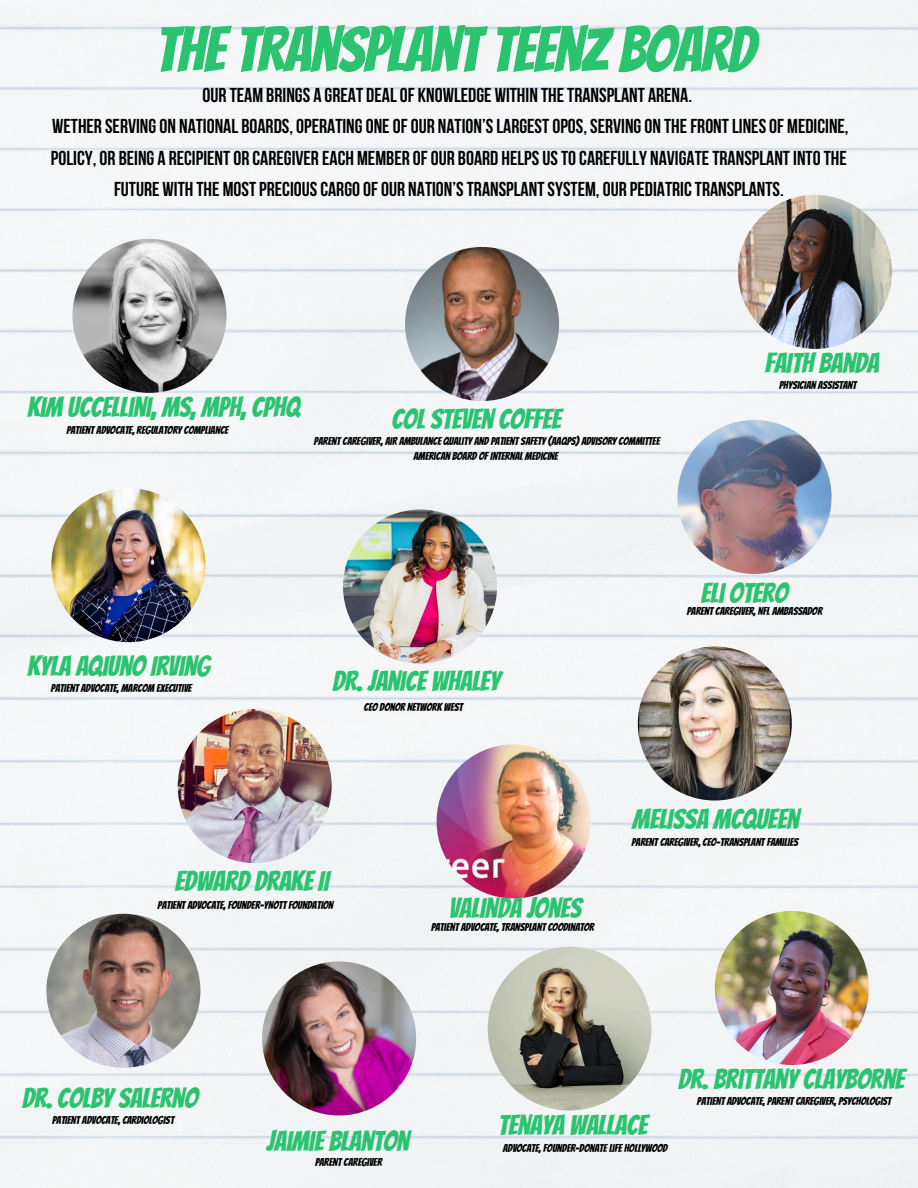
<style>
.page{position:relative;width:918px;height:1188px;background:#f4f6f6}
.page>*{position:absolute;margin:0;border:0;box-sizing:border-box;transform-origin:0 0}
.t1{font:62.85px "Bangers";letter-spacing:-.015em;color:#2cc370}
.t2{font:27.75px "Bangers";letter-spacing:-.005em;color:#2cc370}
.t3{font:700 20.1px/31.5px "Bebas Neue";color:#000;text-align:center}
.t4{font:10.95px "Bangers";color:#000}
</style>
<div class="page">
<img style="left:72px;top:239px;width:155px;height:154px;border-radius:50%">
<img style="left:46px;top:914px;width:154px;height:154px;border-radius:50%">
<img style="left:343px;top:510px;width:154px;height:154px;border-radius:50%">
<img style="left:262px;top:961px;width:154px;height:154px;border-radius:50%">
<img style="left:677px;top:420px;width:155px;height:154px;border-radius:50%">
<img style="left:51px;top:488px;width:154px;height:154px;border-radius:50%">
<img style="left:488px;top:947px;width:163px;height:164px;border-radius:50%">
<img style="left:405px;top:247px;width:154px;height:154px;border-radius:50%">
<img style="left:437px;top:744px;width:153px;height:154px;border-radius:50%">
<img style="left:638px;top:646px;width:154px;height:155px;border-radius:50%">
<img style="left:178px;top:709px;width:154px;height:154px;border-radius:50%">
<img style="left:738px;top:195px;width:154px;height:154px;border-radius:50%">
<img style="left:715px;top:911px;width:154px;height:154px;border-radius:50%">
<p class="t1" style="left:155px;top:16px;width:602px">THE TRANSPLANT TEENZ BOARD</p>
<p class="t3" style="left:51px;top:81px;width:799px">OUR TEAM BRINGS A GREAT DEALOF KNOWLEDGE WITHIN THETRANSPLANT ARENA.<br>WETHER SERVINGON NATIONAL BOARDS, OPERATINGONEOFOUR NATION’SLARGESTOPOS, SERVINGON THEFRONTLINESOF MEDICINE, POLICY, OR BEING A RECIPIENTOR CAREGIVER EACH MEMBER OFOUR BOARD HELPSUSTOCAREFULLY NAVIGATETRANSPLANTINTOTHE FUTURE WITH THE MOSTPRECIOUSCARGOOFOUR NATION’STRANSPLANTSYSTEM, OUR PEDIATRICTRANSPLANTS.</p>
<p class="t2" style="left:765px;top:349px;width:116px">FAITH BANDA</p>
<p class="t2" style="left:27px;top:393px;width:274px">KIM UCCELLINI, MS, MPH, CPHQ</p>
<p class="t2" style="left:392px;top:404px;width:171px">COL STEVEN COFFEE</p>
<h2 class="t4" style="left:66px;top:424px;width:163px">PATIENT ADVOCATE, REGULATORY COMPLIANCE</h2>
<p class="t4" style="left:314px;top:436px;width:347px">PARENT CAREGIVER, AIR AMBULANCE QUALITY AND PATIENT SAFETY (AAQPS) ADVISORY COMMITTEE</p>
<p class="t4" style="left:414px;top:450px;width:146px">AMERICAN BOARD OF INTERNAL MEDICINE</p>
<p class="t4" style="left:779px;top:379px;width:79px">PHYSICIAN ASSISTANT</p>
<p class="t2" style="left:27px;top:651px;width:185px">KYLA AQIUNO IRVING</p>
<p class="t4" style="left:51px;top:682px;width:142px">PATIENT ADVOCATE, MARCOM EXECUTIVE</p>
<h2 class="t2" style="left:332px;top:667px;width:169px">DR. JANICE WHALEY</h2>
<h2 class="t4" style="left:364px;top:702px;width:101px">CEO DONOR NETWORK WEST</h2>
<p class="t2" style="left:701px;top:578px;width:89px">ELI OTERO</p>
<h2 class="t4" style="left:687px;top:605px;width:137px">PARENT CAREGIVER, NFL AMBASSADOR</h2>
<h2 class="t2" style="left:632px;top:805px;width:168px">MELISSA MCQUEEN</h2>
<p class="t2" style="left:175px;top:866px;width:156px">EDWARD DRAKE II</p>
<p class="t4" style="left:158px;top:900px;width:177px">PATIENT ADVOCATE, FOUNDER-YNOTT FOUNDATION</p>
<p class="t2" style="left:449px;top:894px;width:134px">VALINDA JONES</p>
<p class="t4" style="left:431px;top:921px;width:165px">PATIENT ADVOCATE, TRANSPLANT COODINATOR</p>
<h2 class="t4" style="left:632px;top:836px;width:168px">PARENT CAREGIVER, CEO-TRANSPLANT FAMILIES</h2>
<p class="t2" style="left:22px;top:1083px;width:177px">DR. COLBY SALERNO</p>
<p class="t4" style="left:52px;top:1115px;width:123px">PATIENT ADVOCATE, CARDIOLOGIST</p>
<h2 class="t2" style="left:267px;top:1127px;width:144px">JAIMIE BLANTON</h2>
<h2 class="t4" style="left:315px;top:1156px;width:68px">PARENT CAREGIVER</h2>
<p class="t2" style="left:498px;top:1110px;width:151px">TENAYA WALLACE</p>
<p class="t4" style="left:503px;top:1142px;width:166px">ADVOCATE, FOUNDER-DONATE LIFE HOLLYWOOD</p>
<p class="t2" style="left:678px;top:1065px;width:228px">DR. BRITTANY CLAYBORNE</p>
<p class="t4" style="left:697px;top:1095px;width:196px">PATIENT ADVOCATE, PARENT CAREGIVER, PSYCHOLOGIST</p>
</div>
